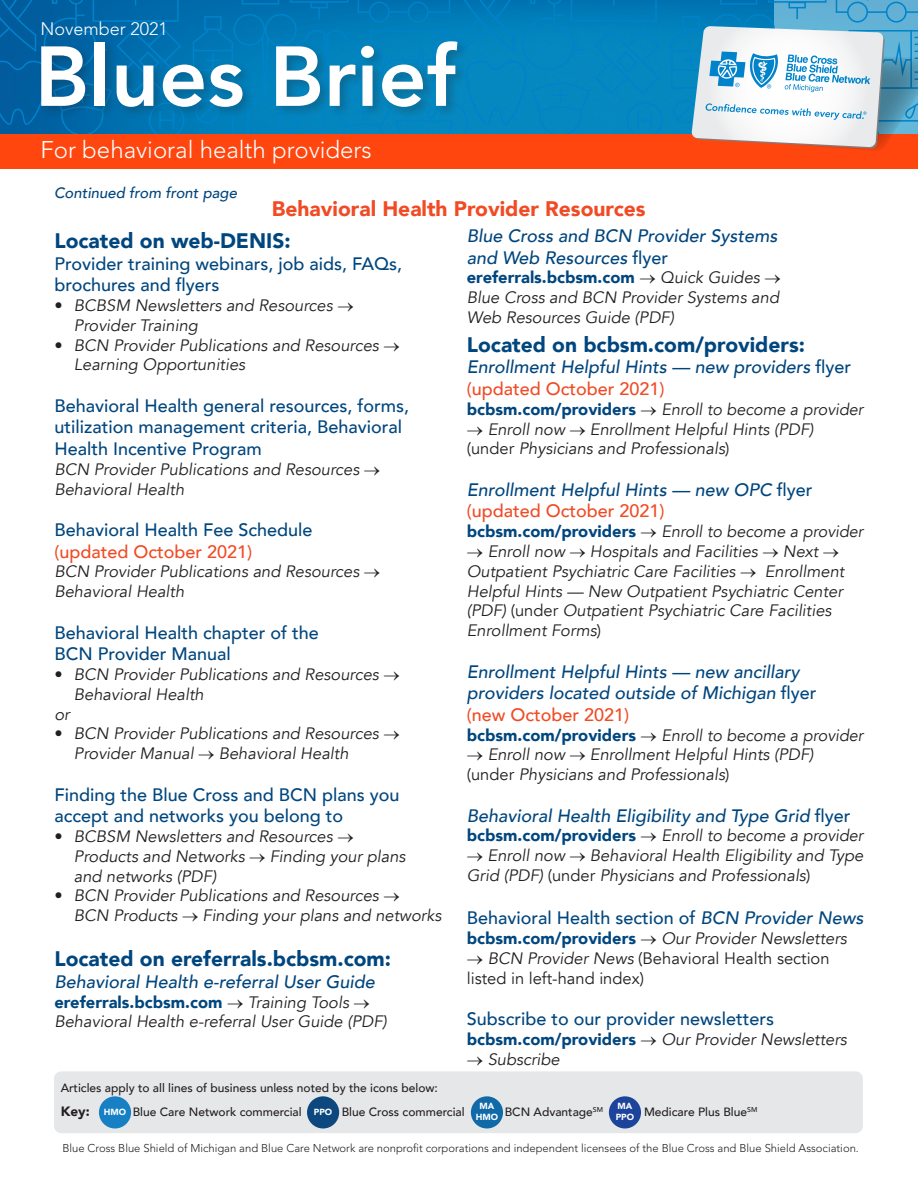
<style>
.page{position:relative;width:918px;height:1188px;background:#fff}
.page>*{position:absolute;margin:0;border:0;box-sizing:border-box;transform-origin:0 0}
.t1{font:800 84px "Avenir LT Std";color:#fff}
.t2{font:300 24px "Avenir LT Std";color:#fff}
.t3{font:900 21px "Avenir";color:#00467e}
.t4{font:900 21px "Avenir";color:#f04b24}
.t5{font:500 18px/21.6px "Avenir";color:#00467e}
.t6{font:italic 500 18px "Avenir";color:#00467e}
.t7{font:500 18px "Avenir";color:#f04b24}
.t8{font:300 18px "Avenir LT Std";color:#fff}
.t9{font:italic 16.5px/19.8px "Avenir";color:#231f20}
.t10{font:900 16.5px "Avenir";color:#00467e}
.t11{font:16.5px/19.8px "Avenir";color:#231f20}
.t12{font:italic 500 15px "Avenir";color:#00467e}
.t13{font:900 13.5px "Avenir";color:#231f20}
.t14{font:500 12px "Avenir";color:#231f20}
.t15{font:300 11.25px "Avenir LT Std";color:#231f20}
.t16{font:900 8.85px/10.5px "Avenir LT Std";color:#fff}
.t17{font:500 7.05px "Avenir";color:#231f20}
.s1{font-style:normal}
.s2{color:#231f20}
.s3{font-weight:400;font-style:italic;color:#231f20}
.s4{font-weight:900;font-style:normal;color:#00467e}
.s5{font-style:italic}
</style>
<div class="page">
<svg style="left:0;top:0;width:918px;height:168px;background:#53809d"></svg>
<div style="left:54px;top:1071px;width:809px;height:62px;background:#e6e7e9;border-radius:7px"></div>
<div style="left:99px;top:1096px;width:32px;height:32px;background:#1780c4;border-radius:50%"></div>
<div style="left:307px;top:1096px;width:32px;height:32px;background:#0c487d;border-radius:50%"></div>
<div style="left:471px;top:1096px;width:32px;height:32px;background:#116aa8;border-radius:50%"></div>
<div style="left:609px;top:1096px;width:32px;height:32px;background:#1d449b;border-radius:50%"></div>
<p class="t8" style="left:40px;top:19px;width:129px">November 2021</p>
<p class="t1" style="left:35px;top:27px;width:423px">Blues Brief</p>
<p class="t2" style="left:40px;top:136px;width:333px">For behavioral health providers</p>
<p class="t12" style="left:54px;top:183px;width:185px">Continued from front page</p>
<p class="t3" style="left:54px;top:223px;width:238px">Located on web‑DENIS:</p>
<p class="t5" style="left:54px;top:251px;width:349px">Provider training webinars, job aids, FAQs,</p>
<p class="t5" style="left:54px;top:273px;width:167px">brochures and flyers</p>
<p class="t9" style="left:54px;top:296px;width:301px"><span class="s1">•</span> BCBSM Newsletters and Resources →</p>
<p class="t9" style="left:74px;top:315px;width:126px">Provider Training</p>
<p class="t9" style="left:54px;top:335px;width:347px"><span class="s1">•</span> BCN Provider Publications and Resources →</p>
<p class="t9" style="left:74px;top:355px;width:173px">Learning Opportunities</p>
<p class="t5" style="left:54px;top:394px;width:356px">Behavioral Health general resources, forms,</p>
<p class="t5" style="left:54px;top:415px;width:349px">utilization management criteria, Behavioral<br>Health Incentive Program</p>
<p class="t9" style="left:54px;top:459px;width:327px">BCN Provider Publications and Resources →</p>
<p class="t9" style="left:54px;top:479px;width:131px">Behavioral Health</p>
<p class="t5" style="left:54px;top:518px;width:260px">Behavioral Health Fee Schedule</p>
<p class="t7" style="left:54px;top:536px;width:199px">(updated October 2021)</p>
<p class="t9" style="left:54px;top:562px;width:327px">BCN Provider Publications and Resources →</p>
<p class="t9" style="left:54px;top:582px;width:131px">Behavioral Health</p>
<p class="t5" style="left:54px;top:620px;width:266px">Behavioral Health chapter of the</p>
<p class="t5" style="left:54px;top:642px;width:178px">BCN Provider Manual</p>
<p class="t9" style="left:54px;top:665px;width:347px"><span class="s1">•</span> BCN Provider Publications and Resources →</p>
<p class="t9" style="left:74px;top:684px;width:131px">Behavioral Health</p>
<p class="t9" style="left:54px;top:704px;width:17px">or</p>
<p class="t9" style="left:54px;top:724px;width:347px"><span class="s1">•</span> BCN Provider Publications and Resources →</p>
<p class="t9" style="left:74px;top:744px;width:276px">Provider Manual → Behavioral Health</p>
<p class="t5" style="left:54px;top:782px;width:347px">Finding the Blue Cross and BCN plans you</p>
<p class="t5" style="left:54px;top:804px;width:290px">accept and networks you belong to</p>
<p class="t9" style="left:54px;top:827px;width:301px"><span class="s1">•</span> BCBSM Newsletters and Resources →</p>
<p class="t9" style="left:74px;top:846px;width:333px">Products and Networks → Finding your plans</p>
<p class="t9" style="left:74px;top:866px;width:144px">and networks (PDF)</p>
<p class="t9" style="left:54px;top:886px;width:347px"><span class="s1">•</span> BCN Provider Publications and Resources →</p>
<p class="t9" style="left:74px;top:906px;width:369px">BCN Products → Finding your plans and networks</p>
<p class="t3" style="left:54px;top:941px;width:338px">Located on ereferrals.bcbsm.com:</p>
<p class="t6" style="left:54px;top:971px;width:322px">Behavioral Health e-referral User Guide</p>
<p class="t10" style="left:54px;top:988px;width:317px">ereferrals.bcbsm.com <span class="s2">→</span> <span class="s3">Training Tools</span> <span class="s2">→</span></p>
<p class="t9" style="left:54px;top:1012px;width:334px">Behavioral Health e-referral User Guide (PDF)</p>
<p class="t4" style="left:272px;top:191px;width:375px">Behavioral Health Provider Resources</p>
<p class="t6" style="left:467px;top:225px;width:312px">Blue Cross and BCN Provider Systems</p>
<p class="t6" style="left:467px;top:247px;width:203px">and Web Resources <span class="s1">flyer</span></p>
<p class="t10" style="left:467px;top:263px;width:316px">ereferrals.bcbsm.com <span class="s2">→</span> <span class="s3">Quick Guides</span> <span class="s2">→</span></p>
<p class="t9" style="left:467px;top:288px;width:314px">Blue Cross and BCN Provider Systems and</p>
<p class="t9" style="left:467px;top:308px;width:209px">Web Resources Guide (PDF)</p>
<p class="t3" style="left:467px;top:326px;width:340px">Located on bcbsm.com/providers:</p>
<p class="t6" style="left:467px;top:356px;width:386px">Enrollment Helpful Hints — new providers <span class="s1">flyer</span></p>
<p class="t7" style="left:467px;top:373px;width:199px">(updated October 2021)</p>
<p class="t9" style="left:467px;top:399px;width:398px"><span class="s4">bcbsm.com/providers</span> → Enroll to become a provider</p>
<p class="t9" style="left:467px;top:419px;width:348px">→ Enroll now → Enrollment Helpful Hints (PDF)</p>
<p class="t9" style="left:467px;top:439px;width:264px"><span class="s1">(under</span> Physicians and Professionals<span class="s1">)</span></p>
<p class="t6" style="left:467px;top:479px;width:347px">Enrollment Helpful Hints — new OPC <span class="s1">flyer</span></p>
<p class="t7" style="left:467px;top:495px;width:199px">(updated October 2021)</p>
<p class="t9" style="left:467px;top:522px;width:398px"><span class="s4">bcbsm.com/providers</span> → Enroll to become a provider</p>
<p class="t9" style="left:467px;top:542px;width:379px">→ Enroll now → Hospitals and Facilities → Next → Outpatient Psychiatric Care Facilities → Enrollment Helpful Hints — New Outpatient Psychiatric Center (PDF) <span class="s1">(under</span> Outpatient Psychiatric Care Facilities Enrollment Forms<span class="s1">)</span></p>
<p class="t6" style="left:467px;top:661px;width:334px">Enrollment Helpful Hints — new ancillary</p>
<p class="t6" style="left:467px;top:682px;width:351px">providers located outside of Michigan <span class="s1">flyer</span></p>
<p class="t7" style="left:467px;top:699px;width:164px">(new October 2021)</p>
<p class="t9" style="left:467px;top:725px;width:398px"><span class="s4">bcbsm.com/providers</span> → Enroll to become a provider</p>
<p class="t9" style="left:467px;top:745px;width:348px">→ Enroll now → Enrollment Helpful Hints (PDF)</p>
<p class="t9" style="left:467px;top:765px;width:264px"><span class="s1">(under</span> Physicians and Professionals<span class="s1">)</span></p>
<p class="t6" style="left:467px;top:805px;width:385px">Behavioral Health Eligibility and Type Grid <span class="s1">flyer</span></p>
<p class="t9" style="left:467px;top:826px;width:398px"><span class="s4">bcbsm.com/providers</span> → Enroll to become a provider</p>
<p class="t9" style="left:467px;top:846px;width:398px">→ Enroll now → Behavioral Health Eligibility and Type<br>Grid (PDF) <span class="s1">(under</span> Physicians and Professionals<span class="s1">)</span></p>
<p class="t5" style="left:467px;top:906px;width:398px">Behavioral Health section of <span class="s5">BCN Provider News</span></p>
<p class="t9" style="left:467px;top:929px;width:382px"><span class="s4">bcbsm.com/providers</span> → Our Provider Newsletters</p>
<p class="t11" style="left:467px;top:948px;width:364px">→ <span class="s5">BCN Provider News</span> (Behavioral Health section listed in left-hand index)</p>
<p class="t5" style="left:467px;top:1007px;width:309px">Subscribe to our provider newsletters</p>
<p class="t9" style="left:467px;top:1029px;width:382px"><span class="s4">bcbsm.com/providers</span> → Our Provider Newsletters</p>
<p class="t9" style="left:467px;top:1049px;width:94px">→ Subscribe</p>
<p class="t14" style="left:61px;top:1077px;width:379px">Articles apply to all lines of business unless noted by the icons below:</p>
<p class="t13" style="left:61px;top:1100px;width:30px">Key:</p>
<p class="t14" style="left:133px;top:1102px;width:170px">Blue Care Network commercial</p>
<p class="t14" style="left:342px;top:1102px;width:124px">Blue Cross commercial</p>
<p class="t14" style="left:505px;top:1102px;width:100px">BCN Advantage<sup>SM</sup></p>
<p class="t14" style="left:644px;top:1102px;width:105px">Medicare Plus Blue</p>
<p class="t16" style="left:476px;top:1111px;width:24px">HMO</p>
<p class="t16" style="left:616px;top:1101px;width:20px">MA<br>PPO</p>
<p class="t16" style="left:480px;top:1101px;width:16px">MA</p>
<p class="t17" style="left:747px;top:1104px;width:12px">SM</p>
<p class="t16" style="left:104px;top:1107px;width:24px">HMO</p>
<p class="t16" style="left:314px;top:1107px;width:20px">PPO</p>
<p class="t15" style="left:62px;top:1141px;width:798px">Blue Cross Blue Shield of Michigan and Blue Care Network are nonprofit corporations and independent licensees of the Blue Cross and Blue Shield Association.</p>
</div>
